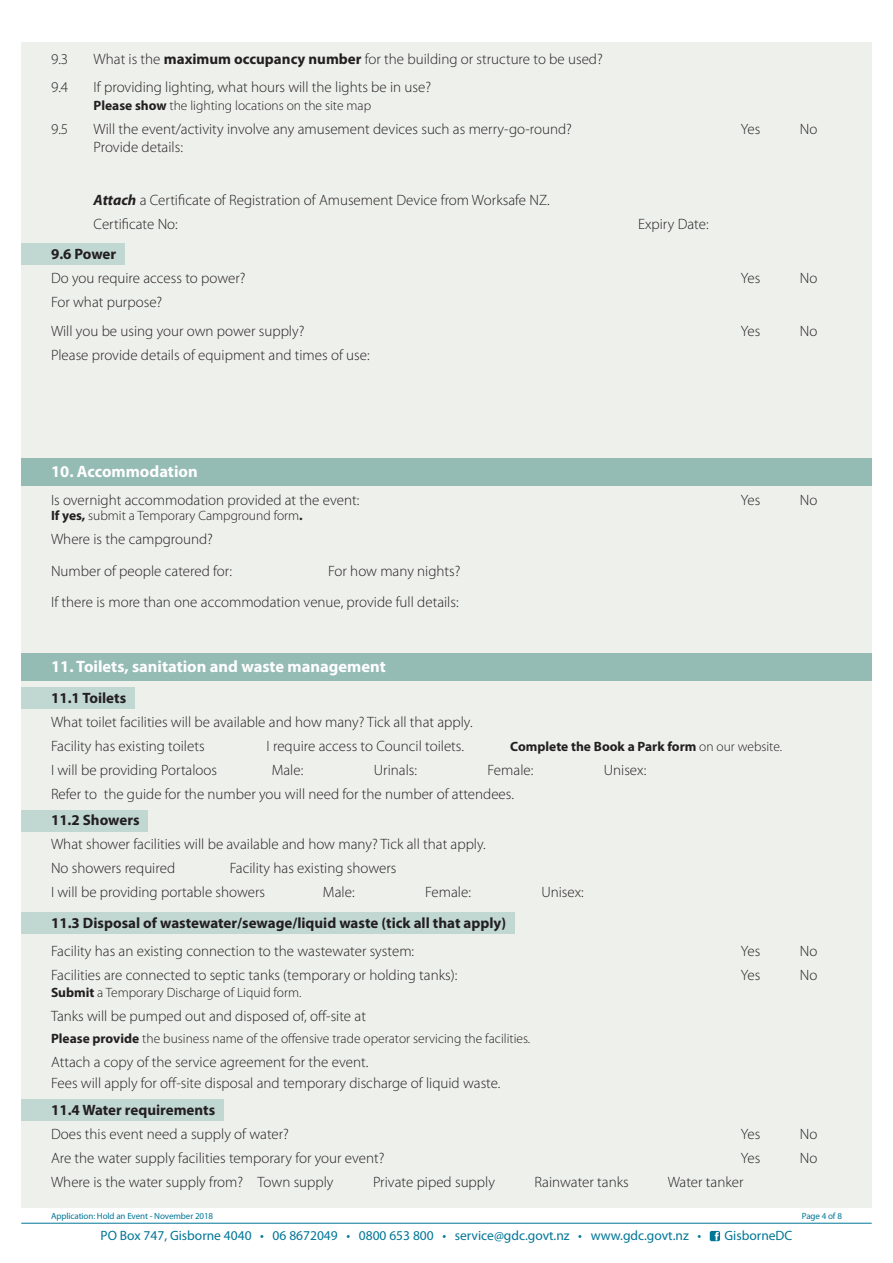
<style>
.page{position:relative;width:893px;height:1263px;background:#fff}
.page>*{position:absolute;margin:0;border:0;box-sizing:border-box;transform-origin:0 0}
.t1{font:700 16.5px "Myriad Pro";color:#fff}
.t2{font:300 15px/24px "Myriad Pro";color:#231f20}
.t3{font:700 15px "Myriad Pro";color:#231f20}
.t4{font:300 13.5px "Myriad Pro";color:#231f20}
.t5{font:13.5px "Myriad Pro";color:#007697}
.t6{font:700 13.5px "Myriad Pro";color:#231f20}
.t7{font:9px "Myriad Pro";letter-spacing:-.01em;color:#007697}
.s1{font-weight:700}
.s2{font-weight:700;font-style:italic}
.s3{font-weight:300}
</style>
<div class="page">
<div style="left:21px;top:43px;width:851px;height:1165px;background:#eef0eb"></div>
<hr style="left:21px;top:1223px;width:851px;height:1px;background:#007697">
<svg style="left:710px;top:1231px;width:10px;height:10px"></svg>
<div style="left:21px;top:244px;width:104px;height:21px;background:#c1d7d2"></div>
<div style="left:21px;top:458px;width:851px;height:27px;background:#95bbb5"></div>
<div style="left:21px;top:653px;width:851px;height:27px;background:#95bbb5"></div>
<div style="left:21px;top:687px;width:114px;height:22px;background:#c1d7d2"></div>
<div style="left:21px;top:810px;width:127px;height:21px;background:#c1d7d2"></div>
<div style="left:21px;top:912px;width:494px;height:22px;background:#c1d7d2"></div>
<div style="left:21px;top:1099px;width:203px;height:22px;background:#c1d7d2"></div>
<p class="t2" style="left:51px;top:47px;width:19px">9.3</p>
<p class="t2" style="left:94px;top:47px;width:511px">What is the <span class="s1">maximum occupancy number</span> for the building or structure to be used?</p>
<p class="t2" style="left:51px;top:75px;width:19px">9.4</p>
<p class="t2" style="left:94px;top:75px;width:339px">If providing lighting, what hours will the lights be in use?</p>
<p class="t4" style="left:94px;top:98px;width:279px"><span class="s1">Please show</span> the lighting locations on the site map</p>
<p class="t2" style="left:51px;top:117px;width:19px">9.5</p>
<p class="t2" style="left:94px;top:117px;width:480px">Will the event/activity involve any amusement devices such as merry-go-round?</p>
<p class="t2" style="left:741px;top:117px;width:21px">Yes</p>
<p class="t2" style="left:800px;top:117px;width:19px">No</p>
<p class="t2" style="left:94px;top:135px;width:91px">Provide details:</p>
<p class="t2" style="left:94px;top:187px;width:458px"><span class="s2">Attach</span> a Certificate of Registration of Amusement Device from Worksafe NZ.<br>Certificate No:</p>
<p class="t2" style="left:638px;top:211px;width:72px">Expiry Date:</p>
<p class="t3" style="left:51px;top:244px;width:67px">9.6 Power</p>
<p class="t2" style="left:51px;top:266px;width:196px">Do you require access to power?</p>
<p class="t2" style="left:741px;top:266px;width:21px">Yes</p>
<p class="t2" style="left:800px;top:266px;width:19px">No</p>
<p class="t2" style="left:51px;top:288px;width:255px;line-height:28.5px">For what purpose?<br>Will you be using your own power supply?</p>
<p class="t2" style="left:741px;top:319px;width:21px">Yes</p>
<p class="t2" style="left:800px;top:319px;width:19px">No</p>
<p class="t2" style="left:51px;top:343px;width:320px">Please provide details of equipment and times of use:</p>
<p class="t1" style="left:51px;top:460px;width:148px">10. Accommodation</p>
<p class="t2" style="left:51px;top:488px;width:310px">Is overnight accommodation provided at the event:</p>
<p class="t2" style="left:741px;top:488px;width:21px">Yes</p>
<p class="t2" style="left:800px;top:488px;width:19px">No</p>
<p class="t4" style="left:51px;top:507px;width:253px"><span class="s1">If yes,</span> submit a Temporary Campground form<span class="s1">.</span></p>
<p class="t2" style="left:51px;top:523px;width:183px;line-height:31.5px">Where is the campground?<br>Number of people catered for:</p>
<p class="t2" style="left:51px;top:555px;width:411px;line-height:31.5px;text-align:right">For how many nights?<br>If there is more than one accommodation venue, provide full details:</p>
<p class="t1" style="left:51px;top:656px;width:336px">11. Toilets, sanitation and waste management</p>
<p class="t3" style="left:51px;top:688px;width:77px">11.1 Toilets</p>
<p class="t2" style="left:51px;top:710px;width:423px">What toilet facilities will be available and how many? Tick all that apply.<br>Facility has existing toilets</p>
<p class="t2" style="left:267px;top:734px;width:199px">I require access to Council toilets.</p>
<p class="t6" style="left:510px;top:737px;width:273px">Complete the Book a Park form <span class="s3">on our website.</span></p>
<p class="t2" style="left:51px;top:758px;width:168px">I will be providing Portaloos</p>
<p class="t2" style="left:272px;top:758px;width:33px">Male:</p>
<p class="t2" style="left:374px;top:758px;width:45px">Urinals:</p>
<p class="t2" style="left:487px;top:758px;width:47px">Female:</p>
<p class="t2" style="left:604px;top:758px;width:44px">Unisex:</p>
<p class="t2" style="left:51px;top:782px;width:464px">Refer to the guide for the number you will need for the number of attendees.</p>
<p class="t3" style="left:51px;top:810px;width:90px">11.2 Showers</p>
<p class="t2" style="left:51px;top:832px;width:436px">What shower facilities will be available and how many? Tick all that apply.<br>No showers required</p>
<p class="t2" style="left:51px;top:856px;width:347px;text-indent:179px">Facility has existing showers<br>I will be providing portable showers</p>
<p class="t2" style="left:323px;top:880px;width:33px">Male:</p>
<p class="t2" style="left:425px;top:880px;width:47px">Female:</p>
<p class="t2" style="left:541px;top:880px;width:44px">Unisex:</p>
<p class="t3" style="left:51px;top:913px;width:457px">11.3 Disposal of wastewater/sewage/liquid waste (tick all that apply)</p>
<p class="t2" style="left:51px;top:939px;width:365px">Facility has an existing connection to the wastewater system:</p>
<p class="t2" style="left:741px;top:939px;width:21px">Yes</p>
<p class="t2" style="left:800px;top:939px;width:19px">No</p>
<p class="t2" style="left:51px;top:963px;width:408px">Facilities are connected to septic tanks (temporary or holding tanks):</p>
<p class="t2" style="left:741px;top:963px;width:21px">Yes</p>
<p class="t2" style="left:800px;top:963px;width:19px">No</p>
<p class="t4" style="left:51px;top:984px;width:252px"><span class="s1">Submit</span> a Temporary Discharge of Liquid form.</p>
<p class="t2" style="left:51px;top:1004px;width:316px">Tanks will be pumped out and disposed of, off-site at</p>
<p class="t4" style="left:51px;top:1031px;width:481px"><span class="s1">Please provide</span> the business name of the offensive trade operator servicing the facilities.</p>
<p class="t2" style="left:51px;top:1052px;width:451px;line-height:21px">Attach a copy of the service agreement for the event.<br>Fees will apply for off-site disposal and temporary discharge of liquid waste.</p>
<p class="t3" style="left:51px;top:1100px;width:166px">11.4 Water requirements</p>
<p class="t2" style="left:51px;top:1122px;width:239px">Does this event need a supply of water?</p>
<p class="t2" style="left:741px;top:1122px;width:21px">Yes</p>
<p class="t2" style="left:800px;top:1122px;width:19px">No</p>
<p class="t2" style="left:51px;top:1146px;width:335px">Are the water supply facilities temporary for your event?</p>
<p class="t2" style="left:741px;top:1146px;width:21px">Yes</p>
<p class="t2" style="left:800px;top:1146px;width:19px">No</p>
<p class="t2" style="left:51px;top:1170px;width:284px">Where is the water supply from? Town supply</p>
<p class="t2" style="left:373px;top:1170px;width:123px">Private piped supply</p>
<p class="t2" style="left:534px;top:1170px;width:96px">Rainwater tanks</p>
<p class="t2" style="left:668px;top:1170px;width:77px">Water tanker</p>
<p class="t7" style="left:51px;top:1210px;width:164px">Application: Hold an Event - November 2018</p>
<p class="t7" style="left:802px;top:1210px;width:42px">Page 4 of 8</p>
<p class="t5" style="left:101px;top:1227px;width:602px">PO Box 747, Gisborne 4040 • 06 8672049 • 0800 653 800 • service@gdc.govt.nz • www.gdc.govt.nz •</p>
<p class="t5" style="left:724px;top:1227px;width:69px">GisborneDC</p>
</div>
